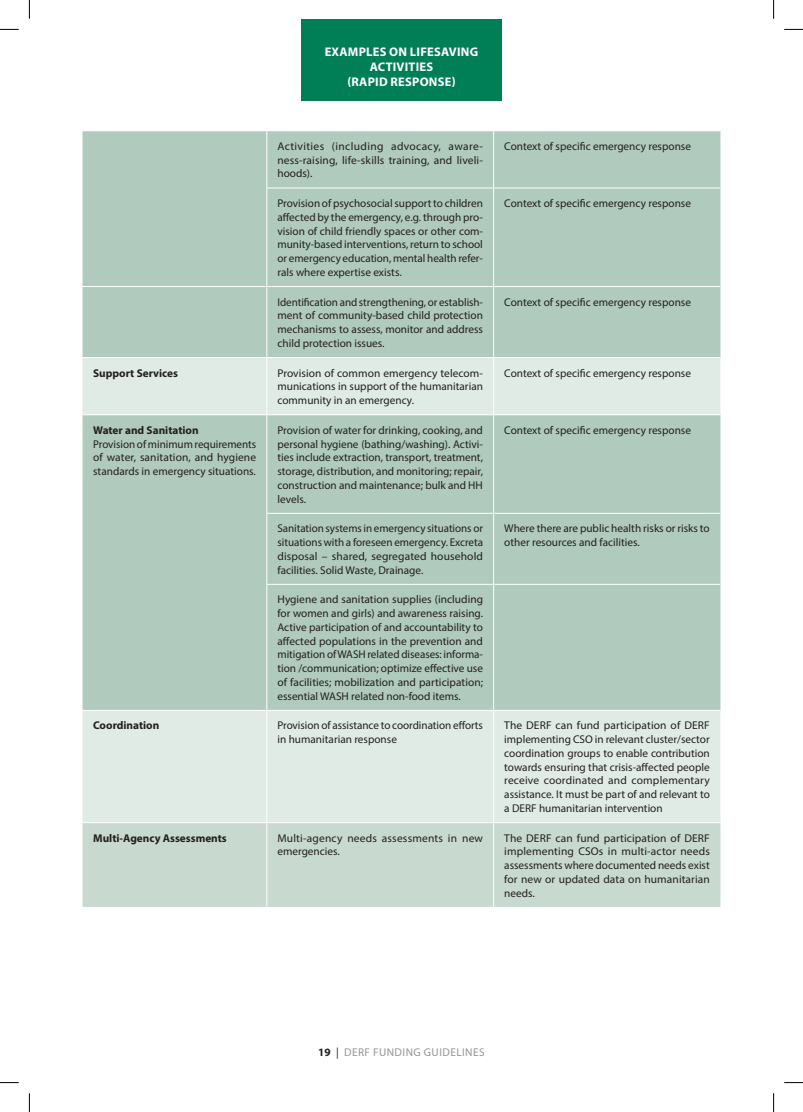
<style>
.page{position:relative;width:803px;height:1112px;background:#fff}
.page>*{position:absolute;margin:0;border:0;box-sizing:border-box;transform-origin:0 0}
.t1{font:700 12.5px/15px "Myriad Pro";letter-spacing:.02em;color:#fff;text-align:center}
.t2{font:11.25px/13.8px "Myriad Pro";color:#231f20;text-align:justify}
.t3{font:700 11.25px "Myriad Pro";color:#231f20}
.t4{font:11.25px "Myriad Pro";letter-spacing:.04em;color:#939598}
.s1{font-weight:700;color:#231f20}
.s2{color:#231f20}
</style>
<div class="page">
<div style="left:301px;top:19px;width:201px;height:81px;background:#007e55"></div>
<div style="left:83px;top:131px;width:637px;height:226px;background:#b0cabd"></div>
<svg style="left:83px;top:358px;width:637px;height:464px;background:#c2d6cb"></svg>
<div style="left:83px;top:823px;width:637px;height:83px;background:#c8d9cf"></div>
<hr style="left:266px;top:131px;width:1px;height:57px;background:#fff">
<hr style="left:493px;top:131px;width:1px;height:57px;background:#fff">
<hr style="left:266px;top:188px;width:228px;height:1px;background:#fff">
<hr style="left:266px;top:188px;width:1px;height:98px;background:#fff">
<hr style="left:494px;top:188px;width:226px;height:1px;background:#fff">
<hr style="left:493px;top:188px;width:1px;height:98px;background:#fff">
<hr style="left:83px;top:286px;width:184px;height:1px;background:#fff">
<hr style="left:267px;top:286px;width:227px;height:1px;background:#fff">
<hr style="left:266px;top:287px;width:1px;height:70px;background:#fff">
<hr style="left:494px;top:286px;width:226px;height:1px;background:#fff">
<hr style="left:493px;top:287px;width:1px;height:70px;background:#fff">
<hr style="left:266px;top:358px;width:1px;height:56px;background:#fff">
<hr style="left:493px;top:358px;width:1px;height:56px;background:#fff">
<hr style="left:83px;top:414px;width:184px;height:1px;background:#fff">
<hr style="left:267px;top:414px;width:227px;height:1px;background:#fff">
<hr style="left:266px;top:415px;width:1px;height:98px;background:#fff">
<hr style="left:494px;top:414px;width:226px;height:1px;background:#fff">
<hr style="left:493px;top:415px;width:1px;height:98px;background:#fff">
<hr style="left:266px;top:513px;width:228px;height:1px;background:#fff">
<hr style="left:266px;top:513px;width:1px;height:71px;background:#fff">
<hr style="left:494px;top:513px;width:226px;height:1px;background:#fff">
<hr style="left:493px;top:513px;width:1px;height:71px;background:#fff">
<hr style="left:266px;top:584px;width:228px;height:1px;background:#fff">
<hr style="left:266px;top:584px;width:1px;height:125px;background:#fff">
<hr style="left:494px;top:584px;width:226px;height:1px;background:#fff">
<hr style="left:493px;top:584px;width:1px;height:125px;background:#fff">
<hr style="left:83px;top:709px;width:184px;height:1px;background:#fff">
<hr style="left:267px;top:709px;width:227px;height:1px;background:#fff">
<hr style="left:266px;top:710px;width:1px;height:112px;background:#fff">
<hr style="left:494px;top:709px;width:226px;height:1px;background:#fff">
<hr style="left:493px;top:710px;width:1px;height:112px;background:#fff">
<hr style="left:266px;top:822px;width:1px;height:84px;background:#fff">
<hr style="left:493px;top:822px;width:1px;height:84px;background:#fff">
<svg style="left:0;top:29px;width:19px;height:1px"></svg>
<svg style="left:784px;top:29px;width:19px;height:1px"></svg>
<svg style="left:0;top:1082px;width:19px;height:1px"></svg>
<svg style="left:784px;top:1082px;width:19px;height:1px"></svg>
<svg style="left:29px;top:0;width:1px;height:19px"></svg>
<svg style="left:29px;top:1093px;width:1px;height:18px"></svg>
<svg style="left:773px;top:0;width:1px;height:19px"></svg>
<svg style="left:773px;top:1093px;width:1px;height:18px"></svg>
<p class="t1" style="left:325px;top:44px;width:155px">EXAMPLES ON LIFESAVING<br>ACTIVITIES<br>(RAPID RESPONSE)</p>
<p class="t2" style="left:277px;top:139px;width:207px">Activities (including advocacy, aware&shy;ness-raising, life-skills training, and liveli&shy;hoods).</p>
<p class="t2" style="left:504px;top:139px;width:188px">Context of specific emergency response</p>
<p class="t2" style="left:277px;top:196px;width:207px">Provision of psychosocial support to children affected by the emergency, e.g. through pro&shy;vision of child friendly spaces or other com&shy;munity-based interventions, return to school or emergency education, mental health refer&shy;rals where expertise exists.</p>
<p class="t2" style="left:504px;top:196px;width:188px">Context of specific emergency response</p>
<p class="t2" style="left:277px;top:295px;width:207px">Identification and strengthening, or establish&shy;ment of community-based child protection mechanisms to assess, monitor and address child protection issues.</p>
<p class="t2" style="left:504px;top:295px;width:188px">Context of specific emergency response</p>
<p class="t3" style="left:93px;top:365px;width:86px">Support Services</p>
<p class="t2" style="left:277px;top:366px;width:207px">Provision of common emergency telecom&shy;munications in support of the humanitarian community in an emergency.</p>
<p class="t2" style="left:504px;top:366px;width:188px">Context of specific emergency response</p>
<p class="t3" style="left:93px;top:422px;width:107px">Water and Sanitation</p>
<p class="t2" style="left:93px;top:436px;width:165px">Provision of minimum requirements of water, sanitation, and hygiene standards in emergency situations.</p>
<p class="t2" style="left:277px;top:423px;width:207px">Provision of water for drinking, cooking, and personal hygiene (bathing/washing). Activi&shy;ties include extraction, transport, treatment, storage, distribution, and monitoring; repair, construction and maintenance; bulk and HH levels.</p>
<p class="t2" style="left:504px;top:423px;width:188px">Context of specific emergency response</p>
<p class="t2" style="left:277px;top:521px;width:207px">Sanitation systems in emergency situations or situations with a foreseen emergency. Excreta disposal – shared, segregated household facilities. Solid Waste, Drainage.</p>
<p class="t2" style="left:504px;top:521px;width:207px">Where there are public health risks or risks to other resources and facilities.</p>
<p class="t2" style="left:277px;top:592px;width:207px">Hygiene and sanitation supplies (including for women and girls) and awareness raising.<br>Active participation of and accountability to affected populations in the prevention and mitigation of WASH related diseases: informa&shy;tion /communication; optimize effective use of facilities; mobilization and participation; essential WASH related non-food items.</p>
<p class="t3" style="left:93px;top:718px;width:68px">Coordination</p>
<p class="t2" style="left:277px;top:718px;width:207px">Provision of assistance to coordination efforts in humanitarian response</p>
<p class="t2" style="left:504px;top:718px;width:207px">The DERF can fund participation of DERF implementing CSO in relevant cluster/sector coordination groups to enable contribution towards ensuring that crisis-affected people receive coordinated and complementary assistance. It must be part of and relevant to a DERF humanitarian intervention</p>
<p class="t3" style="left:93px;top:830px;width:135px">Multi-Agency Assessments</p>
<p class="t2" style="left:277px;top:830px;width:207px">Multi-agency needs assessments in new emergencies.</p>
<p class="t2" style="left:504px;top:830px;width:207px">The DERF can fund participation of DERF implementing CSOs in multi-actor needs assessments where documented needs exist for new or updated data on humanitarian needs.</p>
<p class="t4" style="left:318px;top:1044px;width:168px"><span class="s1">19</span> <span class="s2">|</span> DERF FUNDING GUIDELINES</p>
</div>
